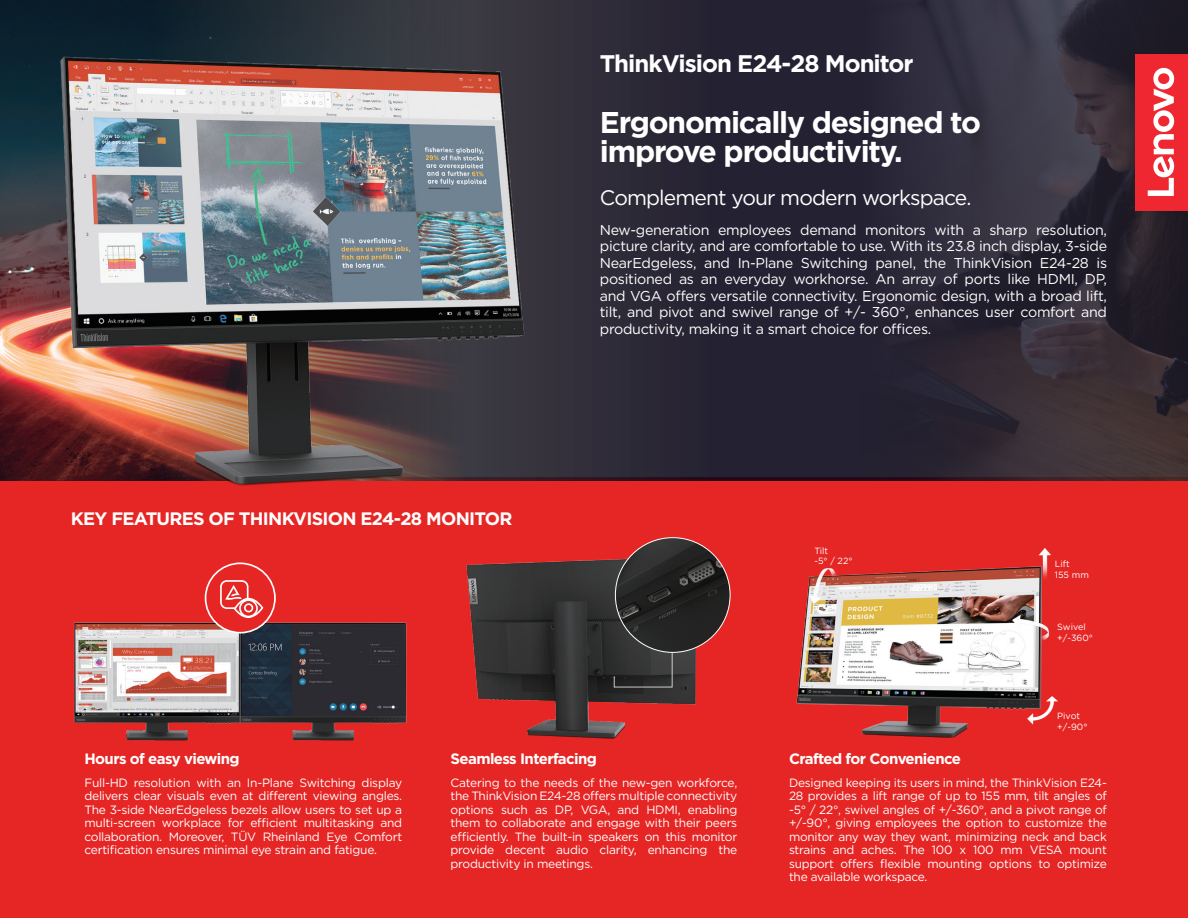
<style>
.page{position:relative;width:1188px;height:918px;background:#fff}
.page>*{position:absolute;margin:0;border:0;box-sizing:border-box;transform-origin:0 0}
.t1{font:700 30px/28.5px "Gotham";letter-spacing:-.04em;color:#fff}
.t2{font:700 24px "Gotham";letter-spacing:-.04em;color:#fff}
.t3{font:21px "Gotham";letter-spacing:-.04em;color:#fff}
.t4{font:700 18px "Gotham";letter-spacing:-.04em;color:#fff}
.t5{font:700 15px "Gotham";letter-spacing:-.04em;color:#fff}
.t6{font:14.25px/16.5px "Gotham";letter-spacing:-.02em;color:#fff;text-align:justify}
.t7{font:12px/13.5px "Gotham";letter-spacing:-.02em;color:#fff;text-align:justify}
.t8{font:9px/10.8px "Gotham";color:#fff}
</style>
<div class="page">
<div style="left:0;top:478px;width:1188px;height:440px;background:#e62625"></div>
<div style="left:0;top:0;width:1188px;height:481px;background:#2b2735"></div>
<img style="left:743px;top:0;width:445px;height:481px">
<div style="left:1136px;top:54px;width:52px;height:157px;background:#ee2731"></div>
<svg style="left:1148px;top:68px;width:26px;height:128px"></svg>
<img style="left:74px;top:609px;width:333px;height:132px">
<img style="left:466px;top:537px;width:265px;height:202px">
<img style="left:615px;top:538px;width:115px;height:114px;border-radius:57px">
<svg style="left:614px;top:652px;width:59px;height:35px;background:#363737"></svg>
<img style="left:796px;top:548px;width:262px;height:190px">
<div style="left:206px;top:563px;width:69px;height:70px;background:#e62625;border-radius:50%"></div>
<div style="left:205px;top:562px;width:71px;height:72px;border:2px solid #fff;border-radius:50%"></div>
<svg style="left:219px;top:580px;width:45px;height:48px"></svg>
<img style="left:0;top:9px;width:566px;height:477px">
<h2 class="t2" style="left:600px;top:48px;width:315px">ThinkVision E24-28 Monitor</h2>
<h1 class="t1" style="left:600px;top:108px;width:383px">Ergonomically designed to improve productivity.</h1>
<h3 class="t4" style="left:71px;top:506px;width:443px">KEY FEATURES OF THINKVISION E24-28 MONITOR</h3>
<h3 class="t3" style="left:600px;top:184px;width:373px">Complement your modern workspace.</h3>
<p class="t6" style="left:600px;top:221px;width:509px">New-generation employees demand monitors with a sharp resolution, picture clarity, and are comfortable to use. With its 23.8 inch display, 3-side NearEdgeless, and In-Plane Switching panel, the ThinkVision E24-28 is positioned as an everyday workhorse. An array of ports like HDMI, DP, and VGA offers versatile connectivity. Ergonomic design, with a broad lift, tilt, and pivot and swivel range of +/- 360°, enhances user comfort and productivity, making it a smart choice for offices.</p>
<p class="t8" style="left:814px;top:545px;width:40px">Tilt<br>-5° / 22°</p>
<p class="t8" style="left:1055px;top:559px;width:36px">Lift<br>155 mm</p>
<p class="t8" style="left:1057px;top:621px;width:37px">Swivel +/-360°</p>
<p class="t8" style="left:1057px;top:711px;width:32px">Pivot +/-90°</p>
<p class="t5" style="left:84px;top:749px;width:157px">Hours of easy viewing</p>
<p class="t7" style="left:84px;top:775px;width:319px">Full-HD resolution with an In-Plane Switching display delivers clear visuals even at different viewing angles.<br>The 3-side NearEdgeless bezels allow users to set up a multi-screen workplace for efficient multitasking and collaboration. Moreover, TÜV Rheinland Eye Comfort certification ensures minimal eye strain and fatigue.</p>
<p class="t5" style="left:450px;top:749px;width:148px">Seamless Interfacing</p>
<p class="t7" style="left:450px;top:775px;width:288px">Catering to the needs of the new-gen workforce, the ThinkVision E24-28 offers multiple connectivity options such as DP, VGA, and HDMI, enabling them to collaborate and engage with their peers efficiently. The built-in speakers on this monitor provide decent audio clarity, enhancing the productivity in meetings.</p>
<p class="t5" style="left:789px;top:749px;width:174px">Crafted for Convenience</p>
<p class="t7" style="left:789px;top:775px;width:319px">Designed keeping its users in mind, the ThinkVision E24- 28 provides a lift range of up to 155 mm, tilt angles of -5° / 22°, swivel angles of +/-360°, and a pivot range of +/-90°, giving employees the option to customize the monitor any way they want, minimizing neck and back strains and aches. The 100 x 100 mm VESA mount support offers flexible mounting options to optimize the available workspace.</p>
</div>
